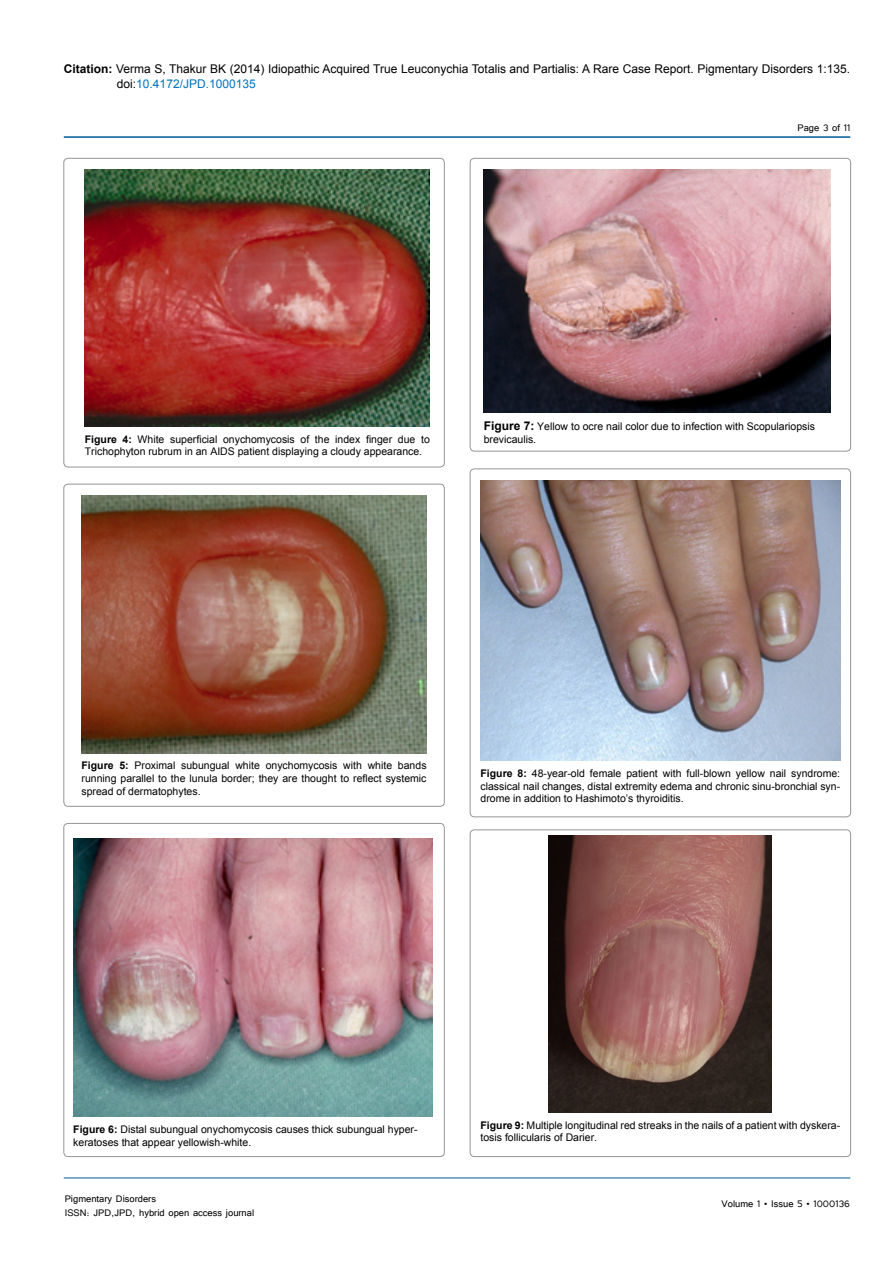
<style>
.page{position:relative;width:893px;height:1263px;background:#fff}
.page>*{position:absolute;margin:0;border:0;box-sizing:border-box;transform-origin:0 0}
.t1{font:12px/15px "Arial";color:#000}
.t2{font:12px/14.4px "Tunga";color:#000}
.t3{font:10.5px/12.6px "Arial";color:#000}
.s1{font-weight:700}
.s2{color:#0072bc}
.s3{font-weight:700;font-size:12px}
</style>
<div class="page">
<hr style="left:64px;top:1178px;width:786px;height:1px;background:#005a96">
<hr style="left:64px;top:136px;width:786px;height:2px;background:#005a96">
<img style="left:85px;top:170px;width:345px;height:257px">
<div style="left:64px;top:158px;width:380px;height:309px;border:1px solid #939598;border-radius:4px"></div>
<img style="left:549px;top:836px;width:223px;height:276px">
<img style="left:82px;top:495px;width:345px;height:258px">
<div style="left:64px;top:484px;width:380px;height:322px;border:1px solid #939598;border-radius:4px"></div>
<img style="left:73px;top:838px;width:359px;height:279px">
<div style="left:64px;top:823px;width:380px;height:333px;border:1px solid #939598;border-radius:4px"></div>
<img style="left:484px;top:169px;width:347px;height:244px">
<div style="left:470px;top:158px;width:381px;height:293px;border:1px solid #939598;border-radius:4px"></div>
<img style="left:480px;top:480px;width:360px;height:281px">
<div style="left:470px;top:469px;width:381px;height:348px;border:1px solid #939598;border-radius:4px"></div>
<div style="left:470px;top:830px;width:381px;height:326px;border:1px solid #939598;border-radius:4px"></div>
<p class="t1" style="left:117px;top:61px;width:735px;text-indent:-53px"><span class="s1">Citation:</span> Verma S, Thakur BK (2014) Idiopathic Acquired True Leuconychia Totalis and Partialis: A Rare Case Report. Pigmentary Disorders 1:135. doi:<span class="s2">10.4172/JPD.1000135</span></p>
<p class="t2" style="left:797px;top:119px;width:55px">Page 3 of 11</p>
<p class="t3" style="left:85px;top:433px;width:346px"><span class="s1">Figure 4:</span> White superficial onychomycosis of the index finger due to<br>Trichophyton rubrum in an AIDS patient displaying a cloudy appearance.</p>
<p class="t3" style="left:484px;top:420px;width:333px"><span class="s3">Figure 7:</span> Yellow to ocre nail color due to infection with Scopulariopsis brevicaulis.</p>
<p class="t3" style="left:82px;top:759px;width:346px;text-align:justify"><span class="s1">Figure 5:</span> Proximal subungual white onychomycosis with white bands running parallel to the lunula border; they are thought to reflect systemic spread of dermatophytes.</p>
<p class="t3" style="left:480px;top:767px;width:361px;text-align:justify"><span class="s1">Figure 8:</span> 48-year-old female patient with full-blown yellow nail syndrome: classical nail changes, distal extremity edema and chronic sinu-bronchial syn&shy;drome in addition to Hashimoto’s thyroiditis.</p>
<p class="t3" style="left:73px;top:1123px;width:346px"><span class="s1">Figure 6:</span> Distal subungual onychomycosis causes thick subungual hyper&shy;keratoses that appear yellowish-white.</p>
<p class="t2" style="left:65px;top:1190px;width:191px">Pigmentary Disorders<br>ISSN: JPD,JPD, hybrid open access journal</p>
<p class="t3" style="left:480px;top:1119px;width:361px"><span class="s1">Figure 9:</span> Multiple longitudinal red streaks in the nails of a patient with dyskera&shy;tosis follicularis of Darier.</p>
<p class="t2" style="left:722px;top:1196px;width:130px">Volume 1 • Issue 5 • 1000136</p>
</div>
